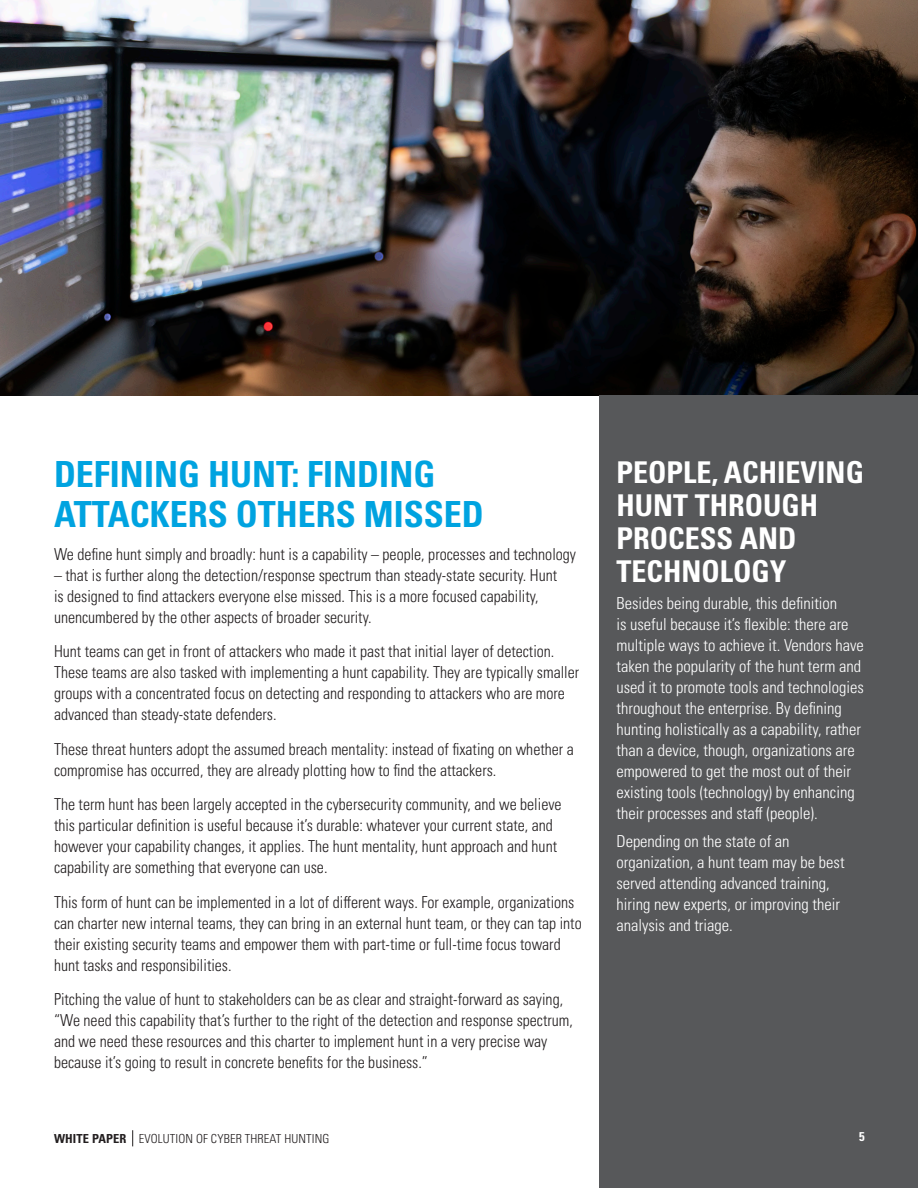
<style>
.page{position:relative;width:918px;height:1188px;background:#fff}
.page>*{position:absolute;margin:0;border:0;box-sizing:border-box;transform-origin:0 0}
.small_subhead{font:700 condensed 36px/40.5px "Univers LT Pro";color:#00a3e0}
.Paragraph{font:700 condensed 30px/33px "Univers LT Pro";color:#fff}
.body_copy{font:300 condensed 16.5px/21px "Univers LT Pro";color:#231f20;scale:.96 1}
.Paragraph-2{font:300 condensed 16.5px/21px "Univers LT Pro";color:#fff}
.t1{font:300 condensed 12.75px "Univers LT Pro";letter-spacing:.01em;color:#231f20}
.t2{font:700 condensed 12.75px "Univers LT Pro";color:#fff}
.t3{font:300 condensed 12.45px "Univers LT Pro";letter-spacing:.01em;color:#231f20}
.t4{font:700 condensed 12.45px "Univers LT Pro";letter-spacing:.01em;color:#231f20}
.s1{font-weight:700}
</style>
<div class="page">
<img style="left:0;top:0;width:918px;height:395px">
<div style="left:600px;top:395px;width:318px;height:793px;background:#57585a"></div>
<svg style="left:132px;top:1130px;width:2px;height:16px"></svg>
<p class="small_subhead" style="left:54px;top:453px;width:431px">DEFINING HUNT: FINDING<br>ATTACKERS OTHERS MISSED</p>
<p class="body_copy" style="left:54px;top:542px;width:545px">We define hunt simply and broadly: hunt is a capability – people, processes and technology</p>
<p class="body_copy" style="left:54px;top:563px;width:526px">– that is further along the detection/response spectrum than steady-state security. Hunt is designed to find attackers everyone else missed. This is a more focused capability, unencumbered by the other aspects of broader security.</p>
<p class="body_copy" style="left:54px;top:640px;width:549px">Hunt teams can get in front of attackers who made it past that initial layer of detection.<br>These teams are also tasked with implementing a hunt capability. They are typically smaller groups with a concentrated focus on detecting and responding to attackers who are more advanced than steady-state defenders.</p>
<p class="body_copy" style="left:54px;top:737px;width:543px">These threat hunters adopt the assumed breach mentality: instead of fixating on whether a compromise has occurred, they are already plotting how to find the attackers.</p>
<p class="body_copy" style="left:54px;top:793px;width:530px">The term hunt has been largely accepted in the cybersecurity community, and we believe this particular definition is useful because it’s durable: whatever your current state, and however your capability changes, it applies. The hunt mentality, hunt approach and hunt capability are something that everyone can use.</p>
<p class="body_copy" style="left:54px;top:890px;width:551px">This form of hunt can be implemented in a lot of different ways. For example, organizations can charter new internal teams, they can bring in an external hunt team, or they can tap into their existing security teams and empower them with part-time or full-time focus toward hunt tasks and responsibilities.</p>
<p class="body_copy" style="left:54px;top:988px;width:542px">Pitching the value of hunt to stakeholders can be as clear and straight-forward as saying, “We need this capability that’s further to the right of the detection and response spectrum, and we need these resources and this charter to implement hunt in a very precise way because it’s going to result in concrete benefits for the business.”</p>
<p class="Paragraph" style="left:616px;top:455px;width:249px">PEOPLE, ACHIEVING<br>HUNT THROUGH<br>PROCESS AND<br>TECHNOLOGY</p>
<p class="Paragraph-2" style="left:616px;top:592px;width:249px">Besides being durable, this definition<br>is useful because it’s flexible: there are multiple ways to achieve it. Vendors have taken the popularity of the hunt term and used it to promote tools and technologies throughout the enterprise. By defining hunting holistically as a capability, rather than a device, though, organizations are empowered to get the most out of their existing tools (technology) by enhancing their processes and staff (people).</p>
<p class="Paragraph-2" style="left:616px;top:830px;width:230px">Depending on the state of an organization, a hunt team may be best served attending advanced training, hiring new experts, or improving their analysis and triage.</p>
<p class="t1" style="left:54px;top:1128px;width:283px"><span class="s1">WHITE PAPER</span> EVOLUTION OF CYBER THREAT HUNTING</p>
<p class="t4" style="left:54px;top:1131px;width:74px">WHITE PAPER</p>
<p class="t2" style="left:859px;top:1129px;width:7px">5</p>
<p class="t3" style="left:139px;top:1131px;width:192px">EVOLUTION OF CYBER THREAT HUNTING</p>
</div>
